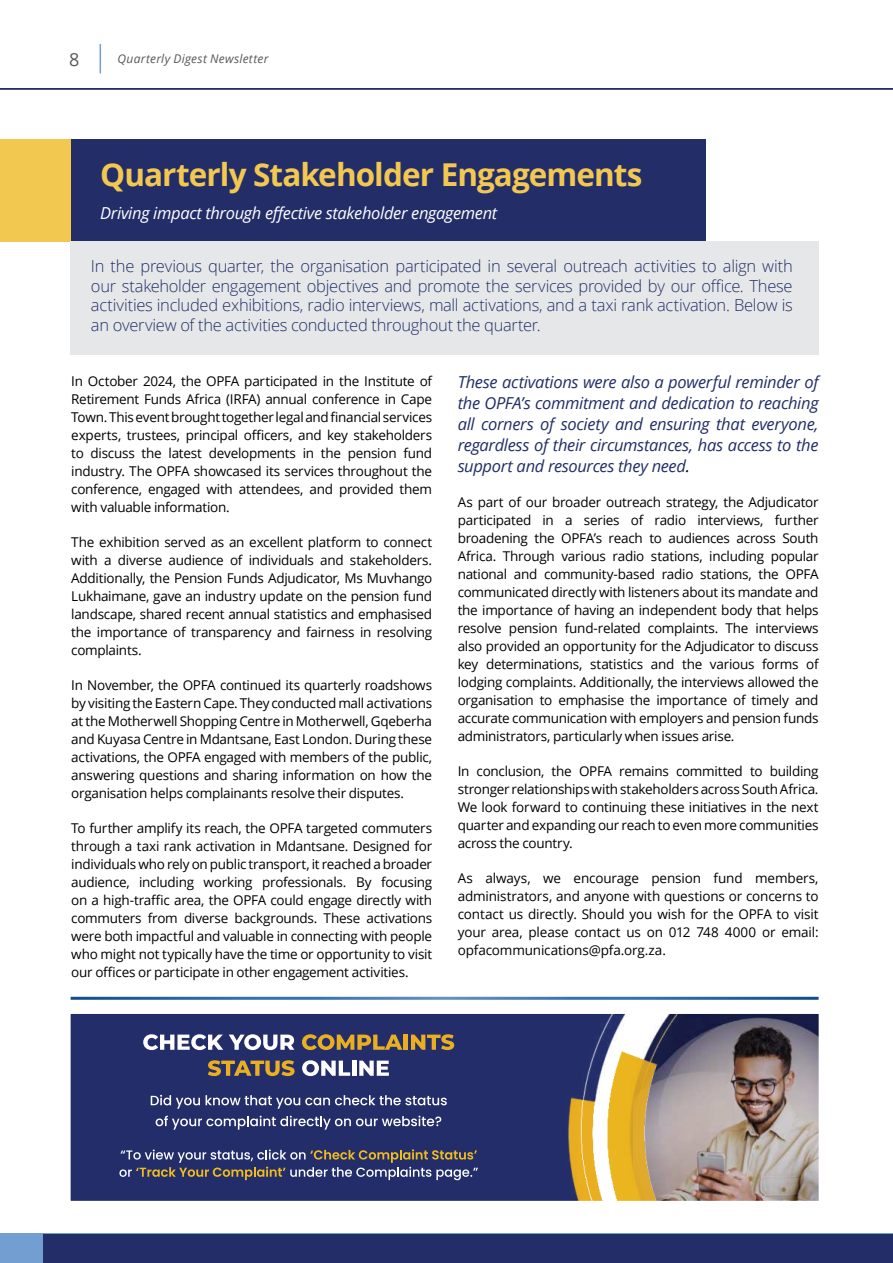
<style>
.page{position:relative;width:893px;height:1263px;background:#fff}
.page>*{position:absolute;margin:0;border:0;box-sizing:border-box;transform-origin:0 0}
.t1{font:700 31.5px "Open Sans";letter-spacing:-.03em;color:#f3c851}
.t2{font:18px "Open Sans";color:#58595b}
.t3{font:300 16.5px/19.5px "Open Sans";letter-spacing:-.02em;color:#212f69;text-align:justify}
.t4{font:italic 16.5px/21px "Open Sans";letter-spacing:-.02em;color:#232d68;text-align:justify}
.t5{font:italic 16.5px "Open Sans";letter-spacing:-.02em;color:#fff}
.t6{font:13.5px/18px "Open Sans";letter-spacing:-.02em;color:#000;text-align:justify}
.t7{font:italic 12px "Open Sans";letter-spacing:.025em;color:#58595b}
.s1{color:#000}
</style>
<div class="page">
<div style="left:0;top:139px;width:705px;height:102px;background:#232d68"></div>
<div style="left:0;top:139px;width:70px;height:102px;background:#f3c851"></div>
<div style="left:70px;top:241px;width:749px;height:114px;background:#e6e7e8"></div>
<hr style="left:0;top:88px;width:893px;height:2px;background:#232d68">
<div style="left:0;top:1234px;width:893px;height:29px;background:#739ed1"></div>
<div style="left:44px;top:1234px;width:849px;height:29px;background:#232d68"></div>
<div style="left:69px;top:1012px;width:751px;height:190px;background:#232d69"></div>
<img style="left:350px;top:1015px;width:468px;height:185px">
<svg style="left:143px;top:1034px;width:80px;height:16px"></svg>
<svg style="left:229px;top:1034px;width:65px;height:16px"></svg>
<svg style="left:302px;top:1034px;width:100px;height:16px"></svg>
<hr style="left:404px;top:1034px;width:4px;height:16px;background:#eaaf21">
<svg style="left:411px;top:1034px;width:43px;height:16px"></svg>
<svg style="left:208px;top:1060px;width:87px;height:16px"></svg>
<svg style="left:302px;top:1060px;width:48px;height:16px"></svg>
<hr style="left:352px;top:1060px;width:4px;height:16px;background:#fff">
<svg style="left:359px;top:1060px;width:30px;height:16px"></svg>
<svg style="left:151px;top:1095px;width:49px;height:14px"></svg>
<svg style="left:206px;top:1095px;width:241px;height:14px"></svg>
<svg style="left:156px;top:1116px;width:285px;height:14px"></svg>
<svg style="left:119px;top:1149px;width:359px;height:31px"></svg>
<div style="left:68px;top:1011px;width:754px;height:193px;border:3px solid #fff"></div>
<svg style="left:100px;top:44px;width:1px;height:29px"></svg>
<h2 class="t2" style="left:69px;top:52px;width:12px">8</h2>
<p class="t7" style="left:118px;top:54px;width:152px">Quarterly Digest Newsletter</p>
<h1 class="t1" style="left:100px;top:162px;width:544px">Quarterly Stakeholder Engagements</h1>
<p class="t5" style="left:100px;top:201px;width:398px">Driving impact through e昀昀ective stakeholder engagement</p>
<p class="t3" style="left:91px;top:258px;width:703px">In the previous quarter, the organisation participated in several outreach activities to align with our stakeholder engagement objectives and promote the services provided by our o昀케ce. These activities included exhibitions, radio interviews, mall activations, and a taxi rank activation. Below is an overview of the activities conducted throughout the quarter.</p>
<p class="t6" style="left:71px;top:373px;width:362px">In October 2024, the OPFA participated in the Institute of Retirement Funds Africa (IRFA) annual conference in Cape Town. This event brought together legal and 昀椀nancial services experts, trustees, principal o昀케cers, and key stakeholders to discuss the latest developments in the pension fund industry. The OPFA showcased its services throughout the conference, engaged with attendees, and provided them with valuable information.</p>
<p class="t6" style="left:71px;top:534px;width:362px">The exhibition served as an excellent platform to connect with a diverse audience of individuals and stakeholders.<br>Additionally, the Pension Funds Adjudicator, Ms Muvhango Lukhaimane, gave an industry update on the pension fund landscape, shared recent annual statistics and emphasised the importance of transparency and fairness in resolving complaints.</p>
<p class="t6" style="left:71px;top:677px;width:362px">In November, the OPFA continued its quarterly roadshows by visiting the Eastern Cape. They conducted mall activations at the Motherwell Shopping Centre in Motherwell, Gqeberha and Kuyasa Centre in Mdantsane, East London. During these activations, the OPFA engaged with members of the public, answering questions and sharing information on how the organisation helps complainants resolve their disputes.</p>
<p class="t6" style="left:71px;top:820px;width:362px">To further amplify its reach, the OPFA targeted commuters through a taxi rank activation in Mdantsane. Designed for individuals who rely on public transport, it reached a broader audience, including working professionals. By focusing on a high-tra昀케c area, the OPFA could engage directly with commuters from diverse backgrounds. These activations were both impactful and valuable in connecting with people who might not typically have the time or opportunity to visit our o昀케ces or participate in other engagement activities.</p>
<p class="t4" style="left:458px;top:373px;width:362px">These activations were also a powerful reminder of the OPFA’s commitment and dedication to reaching all corners of society and ensuring that everyone, regardless of their circumstances, has access to the support and resources they need<span class="s1">.</span></p>
<p class="t6" style="left:458px;top:495px;width:362px">As part of our broader outreach strategy, the Adjudicator participated in a series of radio interviews, further broadening the OPFA’s reach to audiences across South Africa. Through various radio stations, including popular national and community-based radio stations, the OPFA communicated directly with listeners about its mandate and the importance of having an independent body that helps resolve pension fund-related complaints. The interviews also provided an opportunity for the Adjudicator to discuss key determinations, statistics and the various forms of lodging complaints. Additionally, the interviews allowed the organisation to emphasise the importance of timely and accurate communication with employers and pension funds administrators, particularly when issues arise.</p>
<p class="t6" style="left:458px;top:764px;width:362px">In conclusion, the OPFA remains committed to building stronger relationships with stakeholders across South Africa.<br>We look forward to continuing these initiatives in the next quarter and expanding our reach to even more communities across the country.</p>
<p class="t6" style="left:458px;top:871px;width:362px">As always, we encourage pension fund members, administrators, and anyone with questions or concerns to contact us directly. Should you wish for the OPFA to visit your area, please contact us on 012 748 4000 or email: opfacommunications@pfa.org.za.</p>
</div>
